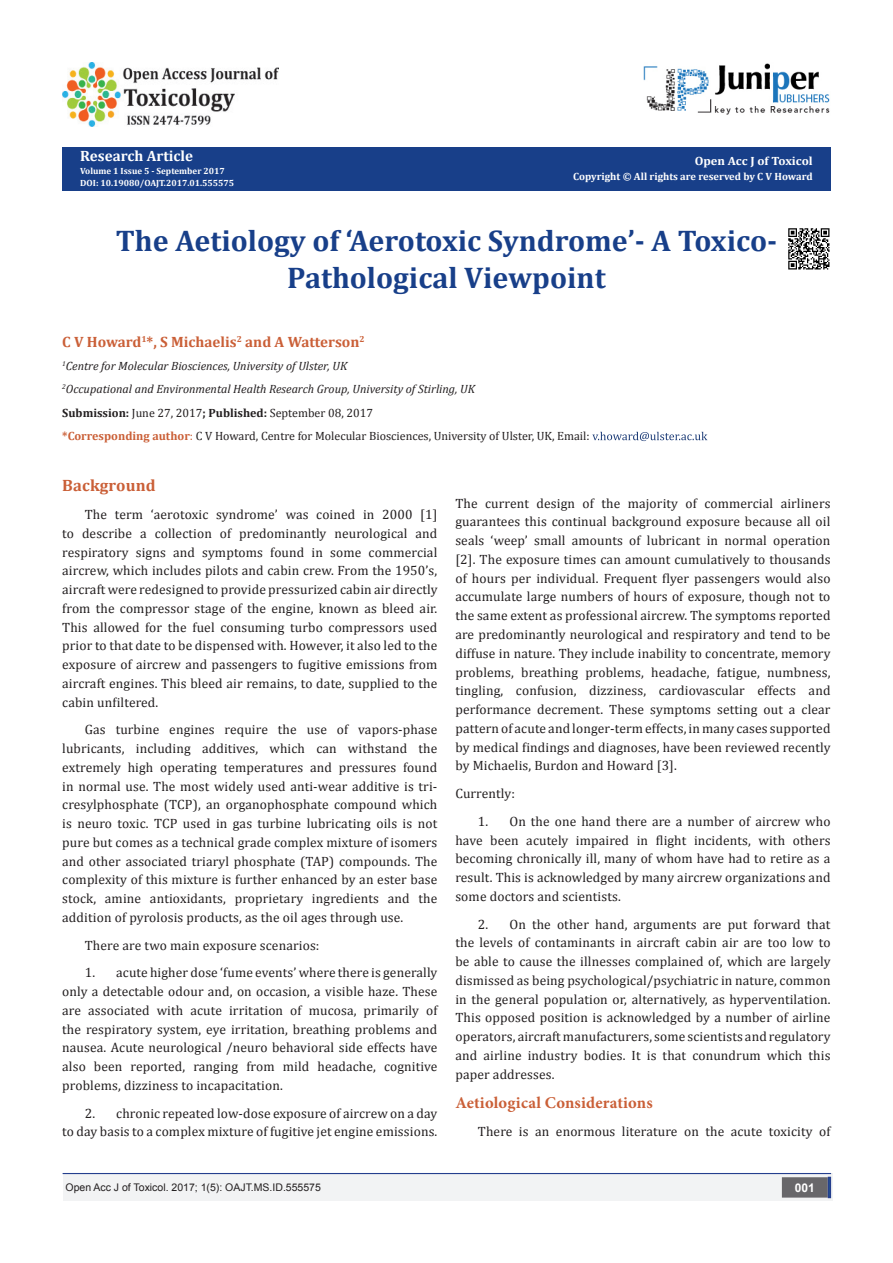
<style>
.page{position:relative;width:893px;height:1263px;background:#fff}
.page>*{position:absolute;margin:0;border:0;box-sizing:border-box;transform-origin:0 0}
.t1{font:700 30px/37.5px "Cambria";color:#183f89;text-align:center}
.t2{font:700 16.5px "Minion Pro";letter-spacing:.015em;color:#ca5f37}
.t3{font:700 16.5px "Cambria";letter-spacing:.01em;color:#ca5f37}
.t4{font:700 15px "Cambria";color:#ca5f37}
.t5{font:700 15px "Cambria";color:#fff}
.t6{font:13.5px/18.8px "Cambria";letter-spacing:.01em;color:#231f20;text-align:justify}
.t7{font:12px "Cambria";color:#231f20}
.t8{font:italic 12px "Cambria";color:#231f20}
.t9{font:700 12px "Cambria";color:#fff;scale:1.05 1}
.t10{font:700 12px "Arial";color:#fff}
.t11{font:10.5px "Arial";color:#231f20}
.t12{font:700 10.5px "Cambria";color:#fff}
.t13{font:700 9px "Cambria";color:#fff}
.s1{font-weight:700}
.s2{font-weight:700;color:#ca5f37}
.s3{color:#ca5f37}
</style>
<div class="page">
<div style="left:62px;top:148px;width:769px;height:43px;background:#183f89"></div>
<svg style="left:592px;top:432px;width:115px;height:9px"></svg>
<img style="left:62px;top:62px;width:216px;height:64px">
<div style="left:63px;top:1173px;width:770px;height:28px;background:#f2f3f4"></div>
<div style="left:783px;top:1178px;width:44px;height:19px;background:#68676a"></div>
<div style="left:782px;top:1177px;width:46px;height:20px;border:2px solid #68676a"></div>
<div style="left:828px;top:1177px;width:3px;height:21px;background:#1c6d90;border:2px solid #253f8e"></div>
<hr style="left:63px;top:1173px;width:768px;height:1px;background:#253f8e">
<img style="left:643px;top:63px;width:187px;height:52px">
<img style="left:788px;top:228px;width:42px;height:42px">
<p class="t5" style="left:80px;top:146px;width:114px">Research Article</p>
<p class="t13" style="left:80px;top:164px;width:146px">Volume 1 Issue 5 - September 2017</p>
<p class="t13" style="left:80px;top:176px;width:155px">DOI: 10.19080/OAJT.2017.01.555575</p>
<p class="t9" style="left:695px;top:152px;width:114px">Open Acc J of Toxicol</p>
<p class="t12" style="left:573px;top:169px;width:241px">Copyright © All rights are reserved by C V Howard</p>
<p class="t1" style="left:116px;top:221px;width:663px">The Aetiology of ‘Aerotoxic Syndrome’- A Toxico-<br>Pathological Viewpoint</p>
<p class="t4" style="left:62px;top:331px;width:304px">C V Howard<sup>1</sup>*, S Michaelis<sup>2</sup> and A Watterson<sup>2</sup></p>
<p class="t8" style="left:62px;top:357px;width:287px"><sup>1</sup>Centre for Molecular Biosciences, University of Ulster, UK</p>
<p class="t8" style="left:62px;top:381px;width:414px"><sup>2</sup>Occupational and Environmental Health Research Group, University of Stirling, UK</p>
<p class="t7" style="left:62px;top:406px;width:312px"><span class="s1">Submission:</span> June 27, 2017<span class="s1">; Published:</span> September 08, 2017</p>
<p class="t7" style="left:62px;top:429px;width:529px"><span class="s2">*Corresponding author</span><span class="s3">:</span> C V Howard, Centre for Molecular Biosciences, University of Ulster, UK, Email:</p>
<p class="t3" style="left:62px;top:474px;width:95px">Background</p>
<p class="t6" style="left:62px;top:505px;width:377px;text-indent:22px">The term ‘aerotoxic syndrome’ was coined in 2000 [1] to describe a collection of predominantly neurological and respiratory signs and symptoms found in some commercial aircrew, which includes pilots and cabin crew. From the 1950’s, aircraft were redesigned to provide pressurized cabin air directly from the compressor stage of the engine, known as bleed air.<br>This allowed for the fuel consuming turbo compressors used prior to that date to be dispensed with. However, it also led to the exposure of aircrew and passengers to fugitive emissions from aircraft engines. This bleed air remains, to date, supplied to the cabin unfiltered.</p>
<p class="t6" style="left:62px;top:720px;width:377px;text-indent:22px">Gas turbine engines require the use of vapors-phase lubricants, including additives, which can withstand the extremely high operating temperatures and pressures found in normal use. The most widely used anti-wear additive is tri&shy;cresylphosphate (TCP), an organophosphate compound which is neuro toxic. TCP used in gas turbine lubricating oils is not pure but comes as a technical grade complex mixture of isomers and other associated triaryl phosphate (TAP) compounds. The complexity of this mixture is further enhanced by an ester base stock, amine antioxidants, proprietary ingredients and the addition of pyrolosis products, as the oil ages through use.</p>
<p class="t6" style="left:85px;top:935px;width:236px">There are two main exposure scenarios:</p>
<p class="t6" style="left:62px;top:963px;width:377px;text-indent:22px">1. acute higher dose ‘fume events’ where there is generally only a detectable odour and, on occasion, a visible haze. These are associated with acute irritation of mucosa, primarily of the respiratory system, eye irritation, breathing problems and nausea. Acute neurological /neuro behavioral side effects have also been reported, ranging from mild headache, cognitive problems, dizziness to incapacitation.</p>
<p class="t6" style="left:62px;top:1103px;width:377px;text-align:right">2. chronic repeated low-dose exposure of aircrew on a day<br>to day basis to a complex mixture of fugitive jet engine emissions.</p>
<p class="t6" style="left:455px;top:494px;width:377px">The current design of the majority of commercial airliners guarantees this continual background exposure because all oil seals ‘weep’ small amounts of lubricant in normal operation [2]. The exposure times can amount cumulatively to thousands of hours per individual. Frequent flyer passengers would also accumulate large numbers of hours of exposure, though not to the same extent as professional aircrew. The symptoms reported are predominantly neurological and respiratory and tend to be diffuse in nature. They include inability to concentrate, memory problems, breathing problems, headache, fatigue, numbness, tingling, confusion, dizziness, cardiovascular effects and performance decrement. These symptoms setting out a clear pattern of acute and longer-term effects, in many cases supported by medical findings and diagnoses, have been reviewed recently by Michaelis, Burdon and Howard [3].</p>
<p class="t6" style="left:455px;top:784px;width:61px">Currently:</p>
<p class="t6" style="left:455px;top:812px;width:377px;text-indent:22px">1. On the one hand there are a number of aircrew who have been acutely impaired in flight incidents, with others becoming chronically ill, many of whom have had to retire as a result. This is acknowledged by many aircrew organizations and some doctors and scientists.</p>
<p class="t6" style="left:455px;top:914px;width:377px;text-indent:22px">2. On the other hand, arguments are put forward that the levels of contaminants in aircraft cabin air are too low to be able to cause the illnesses complained of, which are largely dismissed as being psychological/psychiatric in nature, common in the general population or, alternatively, as hyperventilation.<br>This opposed position is acknowledged by a number of airline operators, aircraft manufacturers, some scientists and regulatory and airline industry bodies. It is that conundrum which this paper addresses.</p>
<p class="t2" style="left:455px;top:1091px;width:199px">Aetiological Considerations</p>
<p class="t6" style="left:478px;top:1121px;width:354px">There is an enormous literature on the acute toxicity of</p>
<p class="t11" style="left:66px;top:1180px;width:257px">Open Acc J of Toxicol. 2017; 1(5): OAJT.MS.ID.555575</p>
<p class="t10" style="left:795px;top:1179px;width:22px">001</p>
</div>
